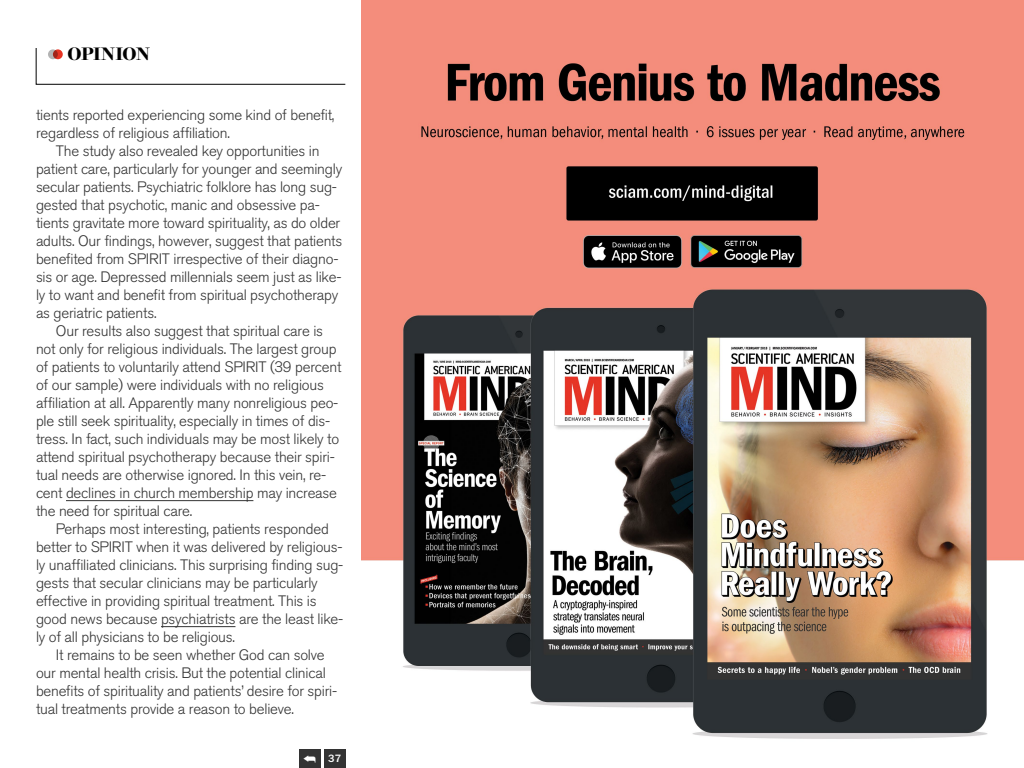
<style>
.page{position:relative;width:1024px;height:768px;background:#fff}
.page>*{position:absolute;margin:0;border:0;box-sizing:border-box;transform-origin:0 0}
.t1{font:600 18px "Brunel Deck";letter-spacing:-.035em;color:#000}
.t2{font:300 15px/18px "Akzidenz Grotesk BQ";letter-spacing:-.015em;color:#333}
.t3{font:500 11px "ITC Franklin Gothic Std";color:#fff}
</style>
<div class="page">
<hr style="left:66px;top:500px;width:187px;height:1px;background:#333">
<hr style="left:161px;top:626px;width:74px;height:1px;background:#333">
<svg style="left:36px;top:48px;width:310px;height:37px"></svg>
<img style="left:362px;top:0;width:662px;height:739px">
<div style="left:48px;top:49px;width:10px;height:10px;background:#b3b3b3;border-radius:50%"></div>
<svg style="left:53px;top:49px;width:10px;height:10px"></svg>
<div style="left:299px;top:749px;width:21px;height:19px;background:#333"></div>
<div style="left:324px;top:749px;width:21px;height:19px;background:#333"></div>
<p class="t1" style="left:68px;top:44px;width:84px">OPINION</p>
<p class="t2" style="left:36px;top:106px;width:300px">tients reported experiencing some kind of benefit, regardless of religious affiliation.</p>
<p class="t2" style="left:36px;top:142px;width:308px;text-indent:20px">The study also revealed key opportunities in patient care, particularly for younger and seemingly secular patients. Psychiatric folklore has long sug&shy;gested that psychotic, manic and obsessive pa&shy;tients gravitate more toward spirituality, as do older adults. Our findings, however, suggest that patients benefited from SPIRIT irrespective of their diagno&shy;sis or age. Depressed millennials seem just as like&shy;ly to want and benefit from spiritual psychotherapy as geriatric patients.</p>
<p class="t2" style="left:36px;top:322px;width:307px;text-indent:20px">Our results also suggest that spiritual care is not only for religious individuals. The largest group of patients to voluntarily attend SPIRIT (39 percent of our sample) were individuals with no religious affiliation at all. Apparently many nonreligious peo&shy;ple still seek spirituality, especially in times of dis&shy;tress. In fact, such individuals may be most likely to attend spiritual psychotherapy because their spiri&shy;tual needs are otherwise ignored. In this vein, re&shy;cent declines in church membership may increase the need for spiritual care.</p>
<p class="t2" style="left:36px;top:520px;width:309px;text-indent:20px">Perhaps most interesting, patients responded better to SPIRIT when it was delivered by religious&shy;ly unaffiliated clinicians. This surprising finding sug&shy;gests that secular clinicians may be particularly effective in providing spiritual treatment. This is good news because psychiatrists are the least like&shy;ly of all physicians to be religious.</p>
<p class="t2" style="left:36px;top:646px;width:303px;text-indent:20px">It remains to be seen whether God can solve our mental health crisis. But the potential clinical benefits of spirituality and patients’ desire for spiri&shy;tual treatments provide a reason to believe.</p>
<p class="t3" style="left:328px;top:752px;width:14px">37</p>
</div>
